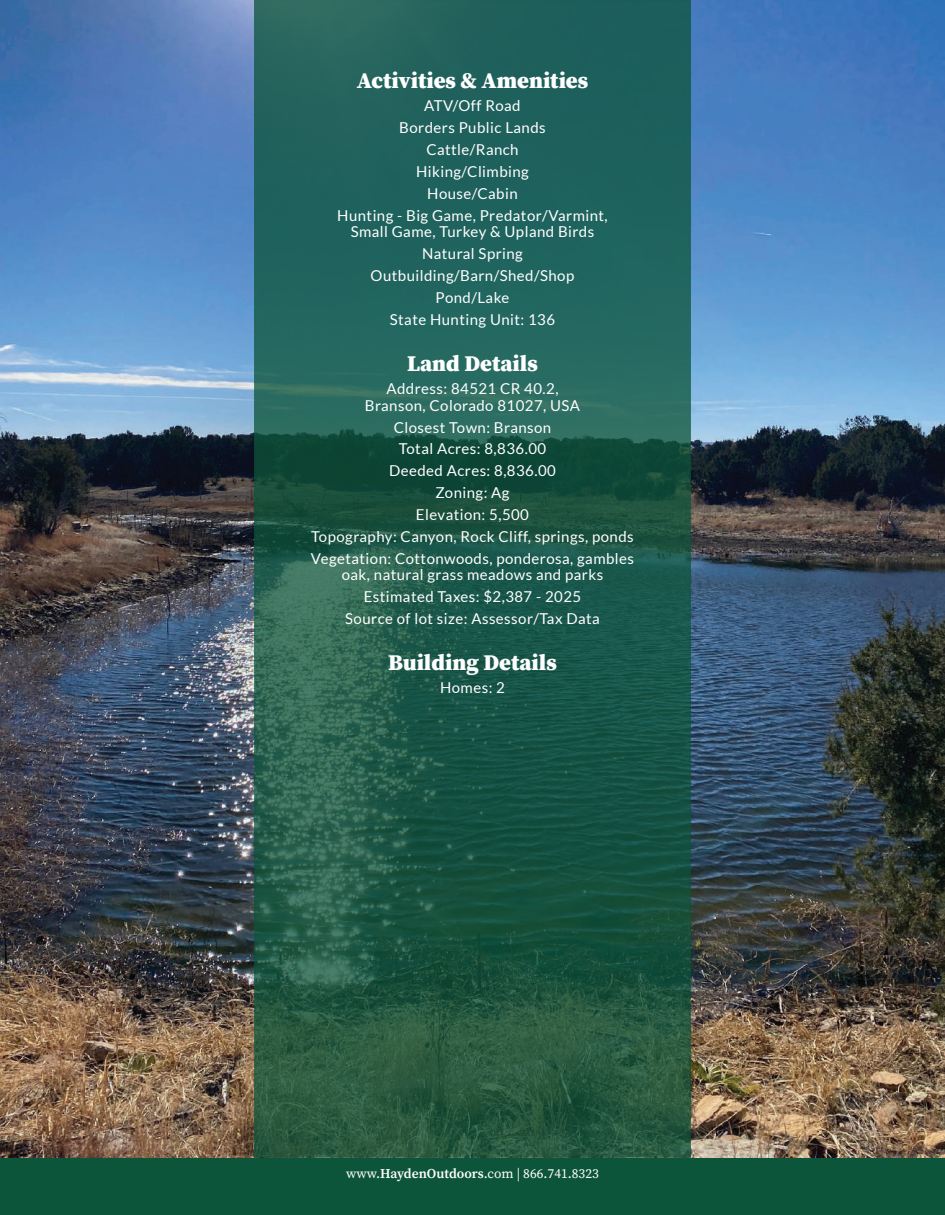
<style>
.page{position:relative;width:945px;height:1215px;background:#fff}
.page>*{position:absolute;margin:0;border:0;box-sizing:border-box;transform-origin:0 0}
.t1{font:900 22.5px "Source Serif Pro";color:#fff}
.t2{font:15px/21.9px "Lato";letter-spacing:.03em;color:#fff;text-align:center}
.t3{font:13.5px "Source Serif Pro";color:#fff}
.s1{font-weight:600}
</style>
<div class="page">
<div style="left:0;top:1158px;width:945px;height:57px;background:#0d553a"></div>
<img style="left:0;top:0;width:945px;height:1158px">
<svg style="left:254px;top:0;width:437px;height:1158px;background:#215c4e"></svg>
<h1 class="t1" style="left:357px;top:65px;width:233px">Activities &amp; Amenities</h1>
<p class="t2" style="left:337px;top:95px;width:272px">ATV/Off Road<br>Borders Public Lands<br>Cattle/Ranch<br>Hiking/Climbing<br>House/Cabin<br>Hunting - Big Game, Predator/Varmint,</p>
<p class="t2" style="left:351px;top:221px;width:245px">Small Game, Turkey &amp; Upland Birds<br>Natural Spring<br>Outbuilding/Barn/Shed/Shop<br>Pond/Lake<br>State Hunting Unit: 136</p>
<h1 class="t1" style="left:407px;top:348px;width:132px">Land Details</h1>
<p class="t2" style="left:365px;top:380px;width:217px;line-height:16.5px">Address: 84521 CR 40.2,<br>Branson, Colorado 81027, USA</p>
<p class="t2" style="left:311px;top:416px;width:325px">Closest Town: Branson<br>Total Acres: 8,836.00<br>Deeded Acres: 8,836.00<br>Zoning: Ag<br>Elevation: 5,500<br>Topography: Canyon, Rock Cliff, springs, ponds<br>Vegetation: Cottonwoods, ponderosa, gambles</p>
<p class="t2" style="left:342px;top:564px;width:263px">oak, natural grass meadows and parks<br>Estimated Taxes: $2,387 - 2025<br>Source of lot size: Assessor/Tax Data</p>
<h1 class="t1" style="left:388px;top:647px;width:170px">Building Details</h1>
<p class="t2" style="left:440px;top:677px;width:66px">Homes: 2</p>
<p class="t3" style="left:346px;top:1164px;width:254px">www.<span class="s1">HaydenOutdoors</span>.com | 866.741.8323</p>
</div>
